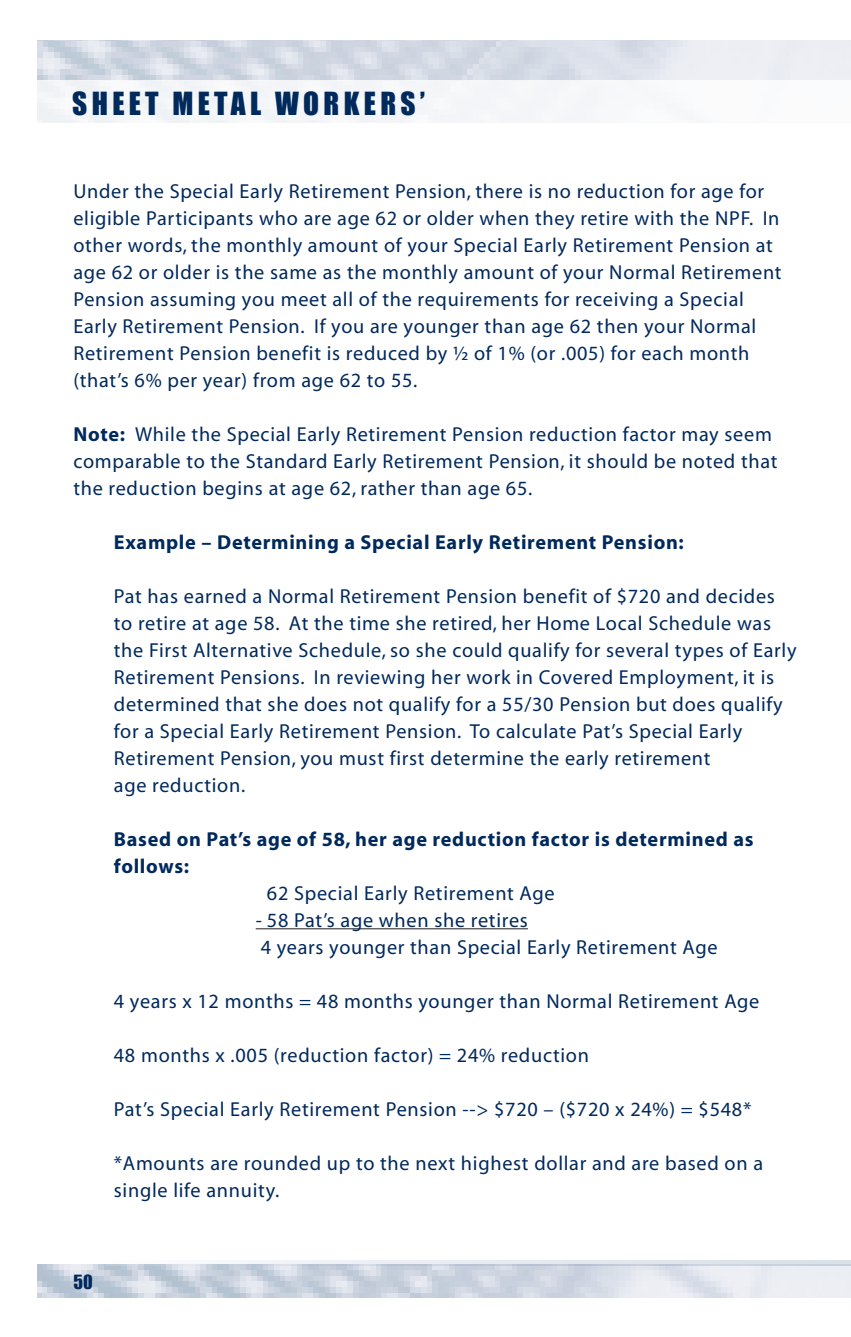
<style>
.page{position:relative;width:851px;height:1337px;background:#fff}
.page>*{position:absolute;margin:0;border:0;box-sizing:border-box;transform-origin:0 0}
.t1{font:29.25px "Impact";letter-spacing:.15em;color:#00295c}
.t2{font:20.25px/27px "Myriad";letter-spacing:.035em;color:#00295c}
.t3{font:700 20.25px/27px "Myriad";letter-spacing:.035em;color:#00295c}
.t4{font:18px "Impact";color:#00295c}
.s1{font-weight:700}
</style>
<div class="page">
<img style="left:37px;top:1264px;width:813px;height:33px">
<svg style="left:105px;top:1260px;width:745px;height:5px"></svg>
<img style="left:37px;top:40px;width:813px;height:40px">
<div style="left:37px;top:80px;width:813px;height:43px;background:#f5f7f9"></div>
<hr style="left:256px;top:928px;width:272px;height:1px;background:#231f20">
<h1 class="t1" style="left:72px;top:81px;width:354px">SHEET METAL WORKERS’</h1>
<p class="t2" style="left:73px;top:178px;width:709px">Under the Special Early Retirement Pension, there is no reduction for age for eligible Participants who are age 62 or older when they retire with the NPF. In other words, the monthly amount of your Special Early Retirement Pension at age 62 or older is the same as the monthly amount of your Normal Retirement Pension assuming you meet all of the requirements for receiving a Special Early Retirement Pension. If you are younger than age 62 then your Normal Retirement Pension benefit is reduced by ½ of 1% (or .005) for each month (that’s 6% per year) from age 62 to 55.</p>
<p class="t2" style="left:73px;top:421px;width:705px"><span class="s1">Note:</span> While the Special Early Retirement Pension reduction factor may seem comparable to the Standard Early Retirement Pension, it should be noted that the reduction begins at age 62, rather than age 65.</p>
<p class="t3" style="left:114px;top:529px;width:571px">Example – Determining a Special Early Retirement Pension:</p>
<p class="t2" style="left:114px;top:583px;width:684px">Pat has earned a Normal Retirement Pension benefit of $720 and decides to retire at age 58. At the time she retired, her Home Local Schedule was the First Alternative Schedule, so she could qualify for several types of Early Retirement Pensions. In reviewing her work in Covered Employment, it is determined that she does not qualify for a 55/30 Pension but does qualify for a Special Early Retirement Pension. To calculate Pat’s Special Early Retirement Pension, you must first determine the early retirement<br>age reduction.</p>
<p class="t3" style="left:114px;top:826px;width:641px">Based on Pat’s age of 58, her age reduction factor is determined as follows:</p>
<p class="t2" style="left:267px;top:880px;width:289px">62 Special Early Retirement Age</p>
<p class="t2" style="left:256px;top:907px;width:463px">- 58 Pat’s age when she retires<br>4 years younger than Special Early Retirement Age</p>
<p class="t2" style="left:114px;top:988px;width:647px">4 years x 12 months = 48 months younger than Normal Retirement Age</p>
<p class="t2" style="left:114px;top:1042px;width:476px">48 months x .005 (reduction factor) = 24% reduction</p>
<p class="t2" style="left:114px;top:1096px;width:639px">Pat’s Special Early Retirement Pension --&gt; $720 – ($720 x 24%) = $548*</p>
<p class="t2" style="left:114px;top:1150px;width:650px">*Amounts are rounded up to the next highest dollar and are based on a single life annuity.</p>
<p class="t4" style="left:73px;top:1267px;width:21px">50</p>
</div>
